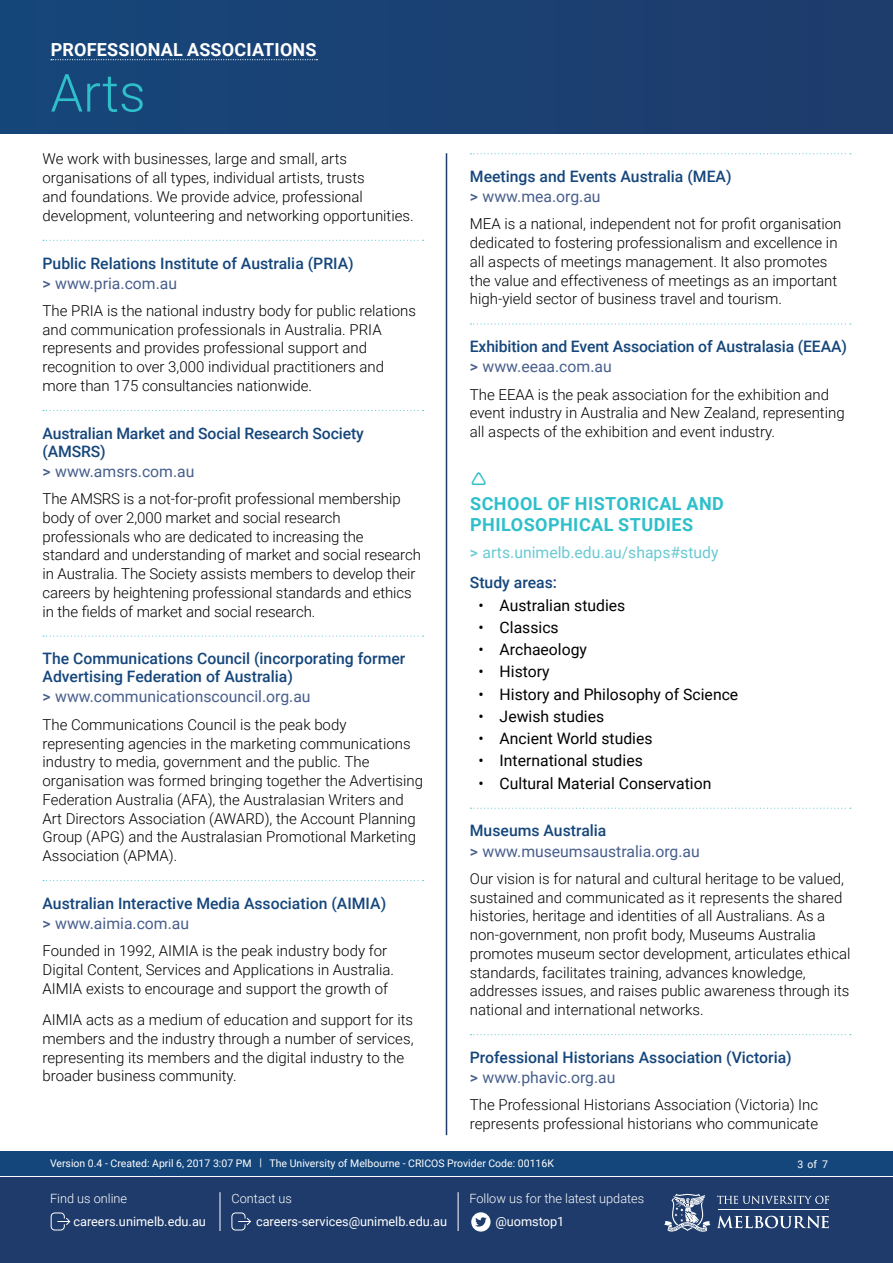
<style>
.page{position:relative;width:893px;height:1263px;background:#fff}
.page>*{position:absolute;margin:0;border:0;box-sizing:border-box;transform-origin:0 0}
.t1{font:300 52.5px "Roboto";color:#2ebfca}
.t2{font:700 18px/21px "Roboto";letter-spacing:.025em;color:#2ebfca}
.t3{font:700 18px "Roboto";letter-spacing:.01em;color:#fff}
.t4{font:500 15.75px/20.1px "Roboto";color:#15467b}
.t5{font:15.75px "Roboto";color:#000}
.t6{font:15.75px/20.1px "Roboto";color:#475e8c}
.t7{font:15.75px/30.8px "Roboto";color:#69cad3}
.t8{font:300 15px/18.8px "Roboto";color:#000}
.t9{font:12.75px "Roboto";color:#fff}
.t10{font:300 12.75px "Roboto";color:#fff}
.t11{font:10.5px "Roboto";color:#fff}
.s1{color:#475e8c}
.s2{font-weight:400;color:#475e8c}
.s3{font-weight:500}
.s4{font-weight:500;color:#15467b}
</style>
<div class="page">
<div style="left:0;top:0;width:893px;height:134px;background:#1b4173"></div>
<div style="left:0;top:1151px;width:893px;height:24px;background:#15467b"></div>
<div style="left:0;top:1177px;width:893px;height:86px;background:#1e3b6b"></div>
<svg style="left:664px;top:1194px;width:165px;height:38px"></svg>
<svg style="left:50px;top:1212px;width:21px;height:19px"></svg>
<svg style="left:231px;top:1212px;width:20px;height:19px"></svg>
<hr style="left:220px;top:1192px;width:1px;height:39px;background:#fff">
<hr style="left:458px;top:1192px;width:1px;height:39px;background:#fff">
<svg style="left:471px;top:1212px;width:20px;height:19px"></svg>
<svg style="left:475px;top:1217px;width:12px;height:10px"></svg>
<svg style="left:51px;top:59px;width:266px;height:1px"></svg>
<svg style="left:43px;top:240px;width:381px;height:1px"></svg>
<svg style="left:43px;top:410px;width:381px;height:1px"></svg>
<svg style="left:43px;top:636px;width:381px;height:1px"></svg>
<svg style="left:43px;top:880px;width:381px;height:1px"></svg>
<svg style="left:470px;top:153px;width:381px;height:1px"></svg>
<svg style="left:470px;top:323px;width:381px;height:1px"></svg>
<svg style="left:470px;top:808px;width:381px;height:1px"></svg>
<svg style="left:470px;top:1034px;width:381px;height:1px"></svg>
<hr style="left:446px;top:153px;width:1px;height:982px;background:#1e3b6b">
<p class="t3" style="left:51px;top:37px;width:267px">PROFESSIONAL ASSOCIATIONS</p>
<h1 class="t1" style="left:50px;top:56px;width:97px">Arts</h1>
<p class="t8" style="left:43px;top:149px;width:373px">We work with businesses, large and small, arts organisations of all types, individual artists, trusts<br>and foundations. We provide advice, professional development, volunteering and networking opportunities.</p>
<p class="t4" style="left:43px;top:252px;width:313px">Public Relations Institute of Australia (PRIA) <span class="s1">&gt;</span> <span class="s2">www.pria.com.au</span></p>
<p class="t8" style="left:43px;top:301px;width:375px">The PRIA is the national industry body for public relations and communication professionals in Australia. PRIA represents and provides professional support and recognition to over 3,000 individual practitioners and more than 175 consultancies nationwide.</p>
<p class="t4" style="left:43px;top:423px;width:323px;line-height:18px">Australian Market and Social Research Society (AMSRS)</p>
<p class="t6" style="left:43px;top:461px;width:153px"><span class="s3">&gt;</span> www.amsrs.com.au</p>
<p class="t8" style="left:43px;top:489px;width:380px">The AMSRS is a not-for-profit professional membership body of over 2,000 market and social research professionals who are dedicated to increasing the standard and understanding of market and social research in Australia. The Society assists members to develop their careers by heightening professional standards and ethics in the fields of market and social research.</p>
<p class="t4" style="left:43px;top:649px;width:364px;line-height:18px">The Communications Council (incorporating former<br>Advertising Federation of Australia)</p>
<p class="t6" style="left:43px;top:686px;width:270px"><span class="s3">&gt;</span> www.communicationscouncil.org.au</p>
<p class="t8" style="left:43px;top:714px;width:382px">The Communications Council is the peak body representing agencies in the marketing communications industry to media, government and the public. The organisation was formed bringing together the Advertising Federation Australia (AFA), the Australasian Writers and Art Directors Association (AWARD), the Account Planning Group (APG) and the Australasian Promotional Marketing Association (APMA).</p>
<p class="t4" style="left:43px;top:892px;width:345px">Australian Interactive Media Association (AIMIA) <span class="s1">&gt;</span> <span class="s2">www.aimia.com.au</span></p>
<p class="t8" style="left:43px;top:941px;width:353px">Founded in 1992, AIMIA is the peak industry body for<br>Digital Content, Services and Applications in Australia.<br>AIMIA exists to encourage and support the growth of</p>
<p class="t8" style="left:43px;top:1010px;width:372px">AIMIA acts as a medium of education and support for its members and the industry through a number of services, representing its members and the digital industry to the broader business community.</p>
<p class="t4" style="left:470px;top:166px;width:263px">Meetings and Events Australia (MEA) <span class="s1">&gt;</span> <span class="s2">www.mea.org.au</span></p>
<p class="t8" style="left:470px;top:214px;width:373px">MEA is a national, independent not for profit organisation dedicated to fostering professionalism and excellence in all aspects of meetings management. It also promotes the value and effectiveness of meetings as an important high-yield sector of business travel and tourism.</p>
<p class="t4" style="left:470px;top:336px;width:378px">Exhibition and Event Association of Australasia (EEAA) <span class="s1">&gt;</span> <span class="s2">www.eeaa.com.au</span></p>
<p class="t8" style="left:470px;top:384px;width:376px">The EEAA is the peak association for the exhibition and event industry in Australia and New Zealand, representing all aspects of the exhibition and event industry.</p>
<p class="t2" style="left:470px;top:492px;width:255px">SCHOOL OF HISTORICAL AND<br>PHILOSOPHICAL STUDIES</p>
<p class="t7" style="left:470px;top:536px;width:250px"><span class="s3">&gt;</span> arts.unimelb.edu.au/shaps#study<br><span class="s4">Study areas:</span></p>
<p class="t5" style="left:478px;top:594px;width:148px">• Australian studies</p>
<p class="t5" style="left:478px;top:616px;width:82px">• Classics</p>
<p class="t5" style="left:478px;top:638px;width:110px">• Archaeology</p>
<p class="t5" style="left:478px;top:661px;width:73px">• History</p>
<p class="t5" style="left:478px;top:683px;width:261px">• History and Philosophy of Science</p>
<p class="t5" style="left:478px;top:705px;width:127px">• Jewish studies</p>
<p class="t5" style="left:478px;top:727px;width:176px">• Ancient World studies</p>
<p class="t5" style="left:478px;top:750px;width:166px">• International studies</p>
<p class="t5" style="left:478px;top:772px;width:234px">• Cultural Material Conservation</p>
<p class="t6" style="left:470px;top:820px;width:231px"><span class="s4">Museums Australia<br></span><span class="s3">&gt;</span> www.museumsaustralia.org.au</p>
<p class="t8" style="left:470px;top:868px;width:382px">Our vision is for natural and cultural heritage to be valued, sustained and communicated as it represents the shared histories, heritage and identities of all Australians. As a non-government, non profit body, Museums Australia promotes museum sector development, articulates ethical standards, facilitates training, advances knowledge, addresses issues, and raises public awareness through its national and international networks.</p>
<p class="t4" style="left:470px;top:1046px;width:323px">Professional Historians Association (Victoria) <span class="s1">&gt;</span> <span class="s2">www.phavic.org.au</span></p>
<p class="t8" style="left:470px;top:1095px;width:350px">The Professional Historians Association (Victoria) Inc represents professional historians who communicate</p>
<p class="t11" style="left:50px;top:1156px;width:505px">Version 0.4 - Created: April 6, 2017 3:07 PM | The University of Melbourne - CRICOS Provider Code: 00116K</p>
<p class="t10" style="left:50px;top:1190px;width:79px">Find us online</p>
<p class="t9" style="left:73px;top:1212px;width:134px">careers.unimelb.edu.au</p>
<p class="t9" style="left:256px;top:1212px;width:193px">careers-services@unimelb.edu.au</p>
<p class="t10" style="left:232px;top:1190px;width:62px">Contact us</p>
<p class="t10" style="left:469px;top:1190px;width:176px">Follow us for the latest updates</p>
<p class="t9" style="left:495px;top:1212px;width:71px">@uomstop1</p>
<p class="t11" style="left:797px;top:1157px;width:32px">3of7</p>
</div>
